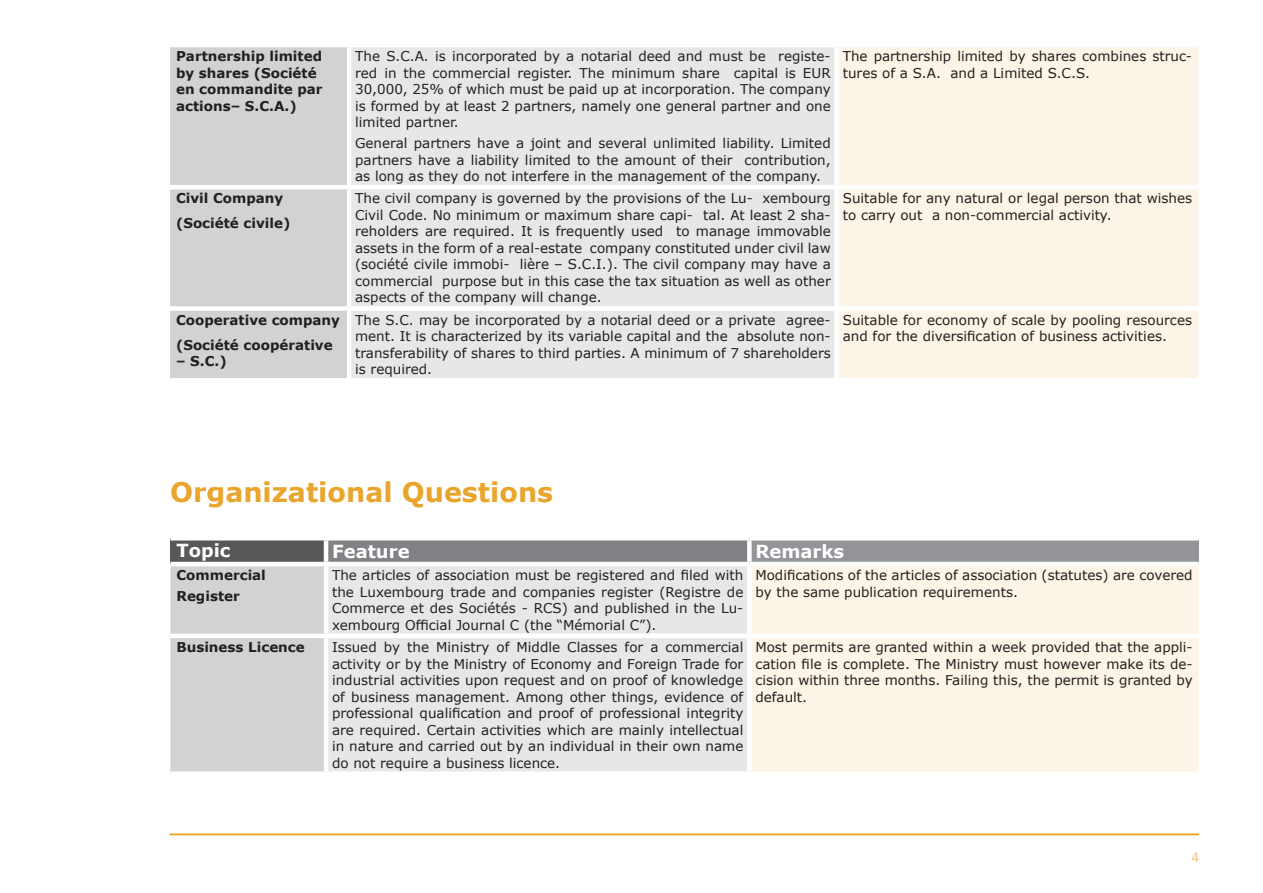
<style>
.page{position:relative;width:1263px;height:893px;background:#fff}
.page>*{position:absolute;margin:0;border:0;box-sizing:border-box;transform-origin:0 0}
.t1{font:700 27px "Verdana";color:#e9a52c}
.t2{font:700 18px "Verdana";color:#fff}
.t3{font:15px "Calibri";color:#f2c57f}
.t4{font:13.5px/16.5px "Verdana";color:#231f20;text-align:justify}
.t5{font:700 13.5px/16.5px "Verdana";color:#231f20}
</style>
<div class="page">
<hr style="left:169px;top:833px;width:1030px;height:2px;background:#e9a52c">
<div style="left:170px;top:47px;width:177px;height:331px;background:#d1d2d4"></div>
<div style="left:351px;top:47px;width:483px;height:331px;background:#e6e7e9"></div>
<div style="left:839px;top:47px;width:359px;height:331px;background:#fcf4e6"></div>
<hr style="left:170px;top:185px;width:179px;height:4px;background:#fff">
<hr style="left:349px;top:185px;width:488px;height:4px;background:#fff">
<hr style="left:837px;top:185px;width:361px;height:4px;background:#fff">
<div style="left:170px;top:306px;width:179px;height:5px;background:#fff"></div>
<div style="left:349px;top:306px;width:488px;height:5px;background:#fff"></div>
<div style="left:837px;top:306px;width:361px;height:5px;background:#fff"></div>
<div style="left:170px;top:538px;width:156px;height:26px;background:#57585a"></div>
<div style="left:326px;top:538px;width:423px;height:26px;background:#808285"></div>
<div style="left:749px;top:538px;width:450px;height:26px;background:#939598"></div>
<div style="left:170px;top:566px;width:154px;height:205px;background:#d1d2d4"></div>
<div style="left:328px;top:566px;width:419px;height:205px;background:#e6e7e9"></div>
<div style="left:752px;top:566px;width:447px;height:205px;background:#fcf4e6"></div>
<hr style="left:170px;top:536px;width:156px;height:4px;background:#fff">
<hr style="left:326px;top:536px;width:423px;height:4px;background:#fff">
<hr style="left:324px;top:540px;width:4px;height:22px;background:#fff">
<hr style="left:749px;top:536px;width:450px;height:4px;background:#fff">
<div style="left:747px;top:540px;width:5px;height:22px;background:#fff"></div>
<hr style="left:170px;top:562px;width:156px;height:4px;background:#fff">
<hr style="left:326px;top:562px;width:423px;height:4px;background:#fff">
<hr style="left:749px;top:562px;width:450px;height:4px;background:#fff">
<hr style="left:170px;top:634px;width:156px;height:4px;background:#fff">
<hr style="left:326px;top:634px;width:423px;height:4px;background:#fff">
<hr style="left:749px;top:634px;width:450px;height:4px;background:#fff">
<p class="t5" style="left:176px;top:48px;width:148px">Partnership limited by shares (Société en commandite par actions– S.C.A.)</p>
<p class="t4" style="left:355px;top:48px;width:477px">The S.C.A. is incorporated by a notarial deed and must be registe&shy;red in the commercial register. The minimum share capital is EUR 30,000, 25% of which must be paid up at incorporation. The company is formed by at least 2 partners, namely one general partner and one limited partner.</p>
<p class="t4" style="left:355px;top:135px;width:477px">General partners have a joint and several unlimited liability. Limited partners have a liability limited to the amount of their contribution, as long as they do not interfere in the management of the company.</p>
<p class="t4" style="left:843px;top:48px;width:351px">The partnership limited by shares combines struc&shy;tures of a S.A. and a Limited S.C.S.</p>
<p class="t5" style="left:176px;top:186px;width:116px;line-height:25px">Civil Company (Société civile)</p>
<p class="t4" style="left:355px;top:190px;width:477px">The civil company is governed by the provisions of the Lu- xembourg Civil Code. No minimum or maximum share capi- tal. At least 2 sha&shy;reholders are required. It is frequently used to manage immovable assets in the form of a real-estate company constituted under civil law (société civile immobi- lière – S.C.I.). The civil company may have a commercial purpose but in this case the tax situation as well as other aspects of the company will change.</p>
<p class="t4" style="left:843px;top:190px;width:351px">Suitable for any natural or legal person that wishes to carry out a non-commercial activity.</p>
<p class="t5" style="left:176px;top:307px;width:165px;line-height:25px">Cooperative company (Société coopérative</p>
<p class="t5" style="left:176px;top:353px;width:52px">– S.C.)</p>
<p class="t4" style="left:355px;top:311px;width:477px">The S.C. may be incorporated by a notarial deed or a private agree&shy;ment. It is characterized by its variable capital and the absolute non&shy;transferability of shares to third parties. A minimum of 7 shareholders is required.</p>
<p class="t4" style="left:843px;top:311px;width:351px">Suitable for economy of scale by pooling resources and for the diversification of business activities.</p>
<h1 class="t1" style="left:170px;top:473px;width:385px">Organizational Questions</h1>
<h2 class="t2" style="left:176px;top:537px;width:55px">Topic</h2>
<h2 class="t2" style="left:332px;top:539px;width:79px">Feature</h2>
<h2 class="t2" style="left:755px;top:539px;width:90px">Remarks</h2>
<p class="t5" style="left:176px;top:565px;width:91px;line-height:20.7px">Commercial<br>Register</p>
<p class="t4" style="left:332px;top:567px;width:413px">The articles of association must be registered and filed with the Luxembourg trade and companies register (Registre de Commerce et des Sociétés - RCS) and published in the Lu&shy;xembourg Official Journal C (the “Mémorial C”).</p>
<p class="t4" style="left:755px;top:567px;width:439px">Modifications of the articles of association (statutes) are covered by the same publication requirements.</p>
<p class="t5" style="left:176px;top:639px;width:130px">Business Licence</p>
<p class="t4" style="left:332px;top:639px;width:413px">Issued by the Ministry of Middle Classes for a commercial activity or by the Ministry of Economy and Foreign Trade for industrial activities upon request and on proof of knowledge of business management. Among other things, evidence of professional qualification and proof of professional integrity are required. Certain activities which are mainly intellectual in nature and carried out by an individual in their own name do not require a business licence.</p>
<p class="t4" style="left:755px;top:639px;width:439px">Most permits are granted within a week provided that the appli&shy;cation file is complete. The Ministry must however make its de&shy;cision within three months. Failing this, the permit is granted by default.</p>
<p class="t3" style="left:1191px;top:846px;width:9px">4</p>
</div>
